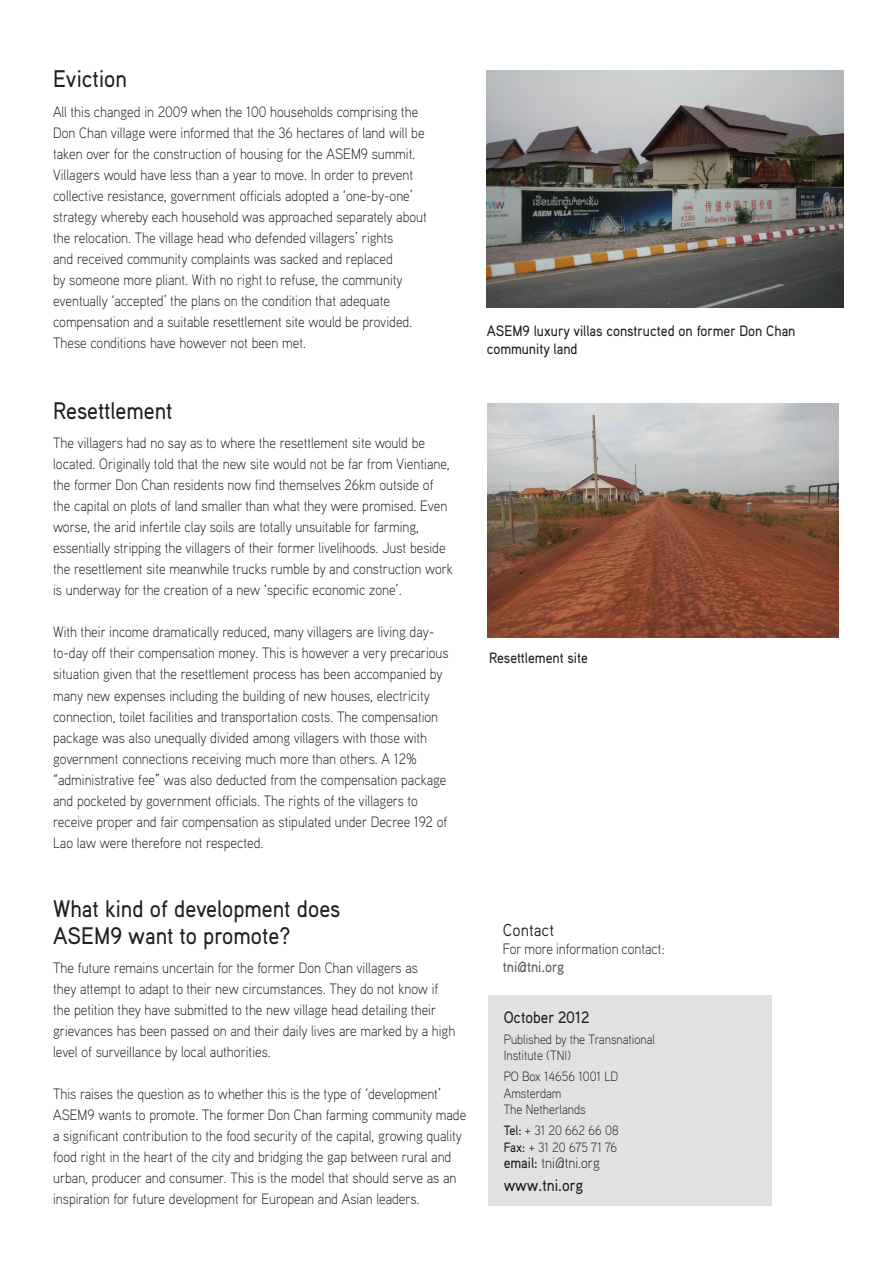
<style>
.page{position:relative;width:893px;height:1263px;background:#fff}
.page>*{position:absolute;margin:0;border:0;box-sizing:border-box;transform-origin:0 0}
.t1{font:500 24px/27px "Aaux Pro";color:#231f20;scale:.92 1}
.t2{font:17.25px "Aaux Pro";color:#231f20;scale:.92 1}
.t3{font:500 16.5px "Aaux Pro";color:#231f20;scale:.92 1}
.t4{font:300 15px/21px "Aaux Pro";color:#231f20;scale:.92 1}
.t5{font:500 15px/18px "Aaux Pro";color:#231f20;scale:.92 1}
.t6{font:500 15px "Aaux Pro";color:#57585a;scale:.92 1}
.t7{font:300 13.5px/16.5px "Aaux Pro";color:#231f20;scale:.92 1}
.s1{font-weight:500}
</style>
<div class="page">
<div style="left:488px;top:995px;width:284px;height:210px;background:#e0e1e3"></div>
<img style="left:487px;top:70px;width:356px;height:238px">
<img style="left:488px;top:404px;width:351px;height:234px">
<h1 class="t1" style="left:53px;top:65px;width:82px">Eviction</h1>
<p class="t4" style="left:53px;top:101px;width:408px">All this changed in 2009 when the 100 households comprising the Don Chan village were informed that the 36 hectares of land will be taken over for the construction of housing for the ASEM9 summit.<br>Villagers would have less than a year to move. In order to prevent collective resistance, government officials adopted a ‘one-by-one’ strategy whereby each household was approached separately about the relocation. The village head who defended villagers’ rights<br>and received community complaints was sacked and replaced<br>by someone more pliant. With no right to refuse, the community eventually ‘accepted’ the plans on the condition that adequate compensation and a suitable resettlement site would be provided.<br>These conditions have however not been met.</p>
<h1 class="t1" style="left:53px;top:396px;width:131px">Resettlement</h1>
<p class="t4" style="left:53px;top:432px;width:436px">The villagers had no say as to where the resettlement site would be located. Originally told that the new site would not be far from Vientiane, the former Don Chan residents now find themselves 26km outside of the capital on plots of land smaller than what they were promised. Even worse, the arid infertile clay soils are totally unsuitable for farming, essentially stripping the villagers of their former livelihoods. Just beside the resettlement site meanwhile trucks rumble by and construction work is underway for the creation of a new ‘specific economic zone’.</p>
<p class="t4" style="left:53px;top:621px;width:431px">With their income dramatically reduced, many villagers are living day&shy;to-day off their compensation money. This is however a very precarious situation given that the resettlement process has been accompanied by many new expenses including the building of new houses, electricity connection, toilet facilities and transportation costs. The compensation package was also unequally divided among villagers with those with government connections receiving much more than others. A 12% “administrative fee” was also deducted from the compensation package and pocketed by government officials. The rights of the villagers to receive proper and fair compensation as stipulated under Decree 192 of Lao law were therefore not respected.</p>
<h1 class="t1" style="left:53px;top:894px;width:314px">What kind of development does<br>ASEM9 want to promote?</h1>
<p class="t4" style="left:53px;top:957px;width:439px">The future remains uncertain for the former Don Chan villagers as<br>they attempt to adapt to their new circumstances. They do not know if the petition they have submitted to the new village head detailing their grievances has been passed on and their daily lives are marked by a high level of surveillance by local authorities.</p>
<p class="t4" style="left:53px;top:1083px;width:451px">This raises the question as to whether this is the type of ‘development’ ASEM9 wants to promote. The former Don Chan farming community made a significant contribution to the food security of the capital, growing quality food right in the heart of the city and bridging the gap between rural and urban, producer and consumer. This is the model that should serve as an inspiration for future development for European and Asian leaders.</p>
<p class="t5" style="left:487px;top:321px;width:337px">ASEM9 luxury villas constructed on former Don Chan community land</p>
<p class="t5" style="left:489px;top:648px;width:109px">Resettlement site</p>
<p class="t2" style="left:503px;top:919px;width:57px">Contact</p>
<p class="t4" style="left:503px;top:938px;width:177px">For more information contact:</p>
<p class="t6" style="left:503px;top:957px;width:68px">tni@tni.org</p>
<p class="t3" style="left:504px;top:1007px;width:95px">October 2012</p>
<p class="t7" style="left:504px;top:1030px;width:166px">Published by the Transnational<br>Institute (TNI)</p>
<p class="t7" style="left:504px;top:1068px;width:126px">PO Box 14656 1001 LD<br>Amsterdam<br>The Netherlands</p>
<p class="t7" style="left:504px;top:1121px;width:126px"><span class="s1">Tel:</span> + 31 20 662 66 08<br><span class="s1">Fax:</span> + 31 20 675 71 76</p>
<p class="t4" style="left:504px;top:1152px;width:106px"><span class="s1">email:</span> tni@tni.org</p>
<p class="t3" style="left:504px;top:1174px;width:88px">www.tni.org</p>
</div>
